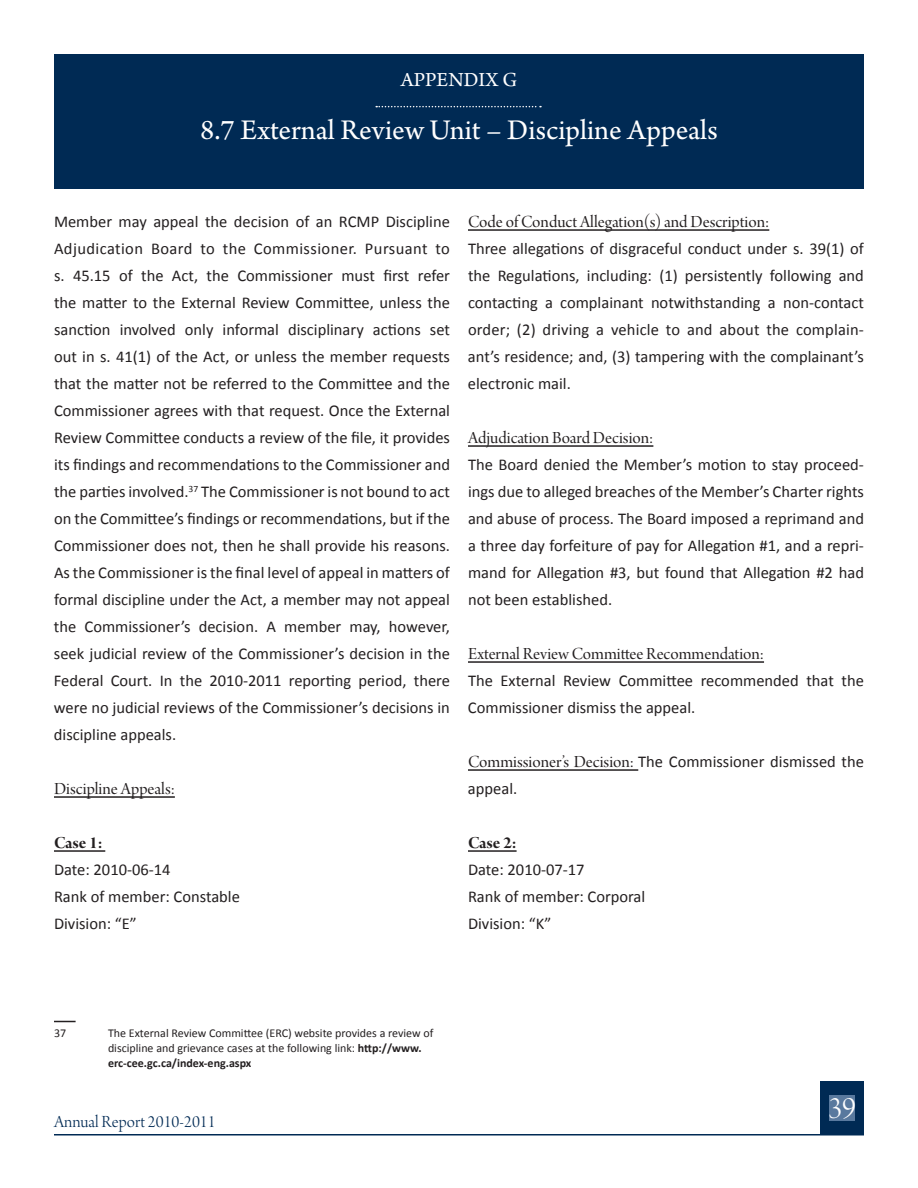
<style>
.page{position:relative;width:918px;height:1188px;background:#fff}
.page>*{position:absolute;margin:0;border:0;box-sizing:border-box;transform-origin:0 0}
.t1{font:31.5px "Arno Pro Light Display";color:#fff}
.t2{font:30px "Arno Pro";color:#fff}
.t3{font:21px "Arno Pro";color:#fff}
.t4{font:18px "Arno Pro Display";color:#231f20}
.t5{font:18px "Arno Pro Light Display";color:#002a54}
.t6{font:18px "Arno Pro Bold Display";letter-spacing:-.005em;color:#231f20}
.t7{font:16.5px/27px "Calibri";color:#231f20}
.t8{font:12px/15px "Calibri";color:#231f20}
.s1{font-family:"Arno Pro Display";font-size:18px}
.s2{font-weight:700}
</style>
<div class="page">
<div style="left:821px;top:1081px;width:43px;height:53px;background:#002a54"></div>
<div style="left:830px;top:1095px;width:25px;height:25px;background:#59799e"></div>
<hr style="left:54px;top:1134px;width:810px;height:2px;background:#002a54">
<hr style="left:54px;top:796px;width:121px;height:2px;background:#231f20">
<hr style="left:54px;top:850px;width:51px;height:2px;background:#231f20">
<svg style="left:54px;top:1021px;width:22px;height:1px"></svg>
<hr style="left:468px;top:229px;width:301px;height:2px;background:#231f20">
<hr style="left:468px;top:445px;width:185px;height:2px;background:#231f20">
<hr style="left:468px;top:661px;width:296px;height:2px;background:#231f20">
<hr style="left:468px;top:769px;width:170px;height:2px;background:#231f20">
<hr style="left:468px;top:850px;width:49px;height:2px;background:#231f20">
<div style="left:54px;top:54px;width:810px;height:135px;background:#002a54"></div>
<svg style="left:376px;top:106px;width:165px;height:1px"></svg>
<p class="t3" style="left:401px;top:67px;width:118px">APPENDIX G</p>
<h2 class="t2" style="left:200px;top:113px;width:519px">8.7 External Review Unit – Discipline Appeals</h2>
<p class="t7" style="left:54px;top:207px;width:398px;text-align:justify">Member may appeal the decision of an RCMP Discipline Adjudication Board to the Commissioner. Pursuant to s. 45.15 of the Act, the Commissioner must first refer the matter to the External Review Committee, unless the sanction involved only informal disciplinary actions set out in s. 41(1) of the Act, or unless the member requests that the matter not be referred to the Committee and the Commissioner agrees with that request. Once the External Review Committee conducts a review of the file, it provides its findings and recommendations to the Commissioner and the parties involved.<sup>37</sup> The Commissioner is not bound to act on the Committee’s findings or recommendations, but if the Commissioner does not, then he shall provide his reasons.<br>As the Commissioner is the final level of appeal in matters of formal discipline under the Act, a member may not appeal the Commissioner’s decision. A member may, however, seek judicial review of the Commissioner’s decision in the Federal Court. In the 2010-2011 reporting period, there were no judicial reviews of the Commissioner’s decisions in discipline appeals.</p>
<p class="t4" style="left:54px;top:779px;width:122px">Discipline Appeals:</p>
<p class="t6" style="left:54px;top:833px;width:50px">Case 1:</p>
<p class="t7" style="left:54px;top:855px;width:187px">Date: 2010-06-14<br>Rank of member: Constable<br>Division: “E”</p>
<p class="t4" style="left:468px;top:212px;width:303px">Code of Conduct Allegation(s) and Description:</p>
<p class="t7" style="left:468px;top:234px;width:398px;text-align:justify">Three allegations of disgraceful conduct under s. 39(1) of the Regulations, including: (1) persistently following and contacting a complainant notwithstanding a non-contact order; (2) driving a vehicle to and about the complain‐ ant’s residence; and, (3) tampering with the complainant’s electronic mail.</p>
<p class="t4" style="left:468px;top:428px;width:187px">Adjudication Board Decision:</p>
<p class="t7" style="left:468px;top:450px;width:398px;text-align:justify">The Board denied the Member’s motion to stay proceed‐ ings due to alleged breaches of the Member’s Charter rights and abuse of process. The Board imposed a reprimand and a three day forfeiture of pay for Allegation #1, and a repri‐ mand for Allegation #3, but found that Allegation #2 had not been established.</p>
<p class="t4" style="left:468px;top:644px;width:298px">External Review Committee Recommendation:</p>
<p class="t7" style="left:468px;top:666px;width:398px">The External Review Committee recommended that the<br>Commissioner dismiss the appeal.</p>
<p class="t7" style="left:468px;top:747px;width:398px"><span class="s1">Commissioner’s Decision:</span> The Commissioner dismissed the appeal.</p>
<p class="t6" style="left:468px;top:833px;width:50px">Case 2:</p>
<p class="t7" style="left:468px;top:855px;width:179px">Date: 2010-07-17<br>Rank of member: Corporal<br>Division: “K”</p>
<p class="t8" style="left:54px;top:1024px;width:14px">37</p>
<p class="t8" style="left:108px;top:1024px;width:327px">The External Review Committee (ERC) website provides a review of discipline and grievance cases at the following link: <span class="s2">http://www. erc-cee.gc.ca/index-eng.aspx</span></p>
<p class="t5" style="left:54px;top:1112px;width:163px">Annual Report 2010-2011</p>
<h1 class="t1" style="left:828px;top:1091px;width:29px">39</h1>
</div>
